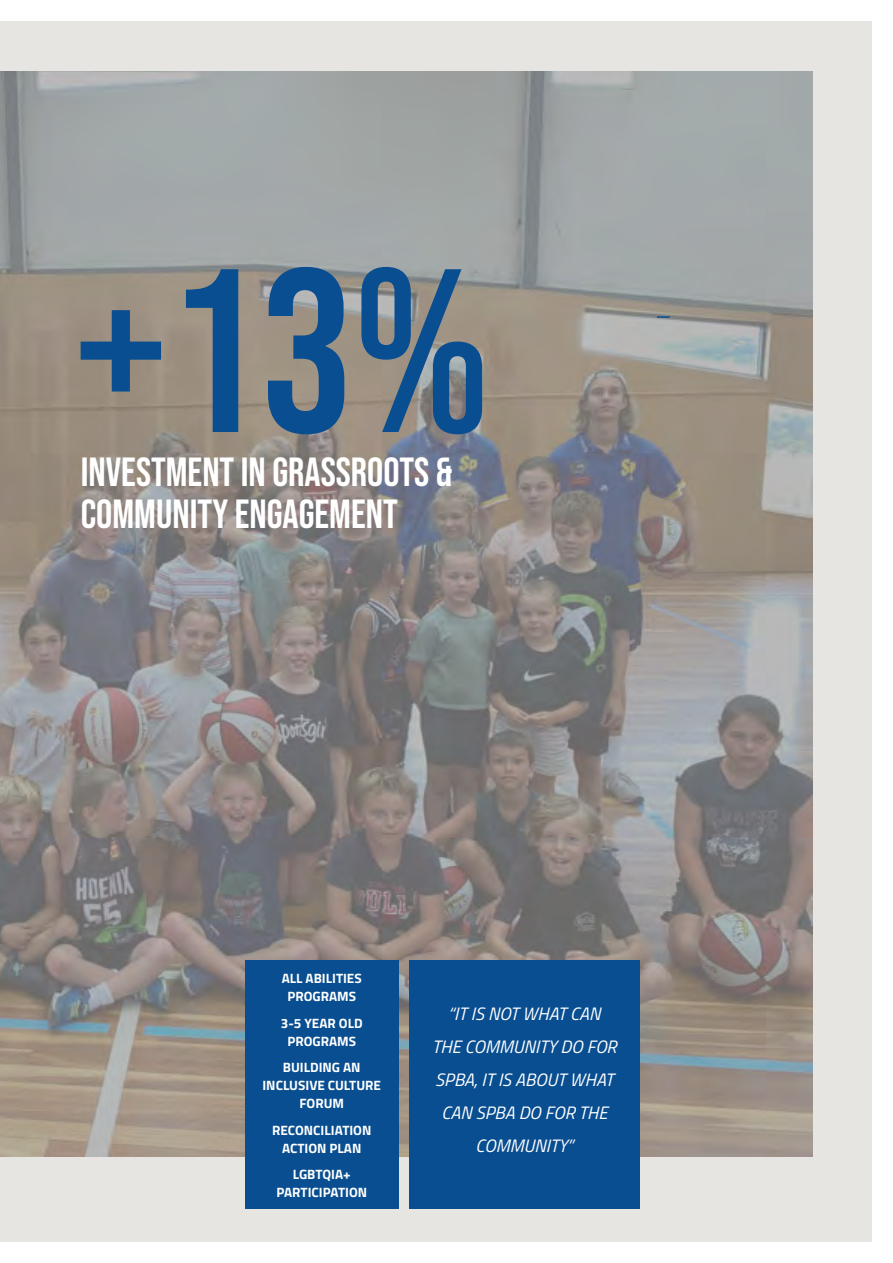
<style>
.page{position:relative;width:893px;height:1263px;background:#fff}
.page>*{position:absolute;margin:0;border:0;box-sizing:border-box;transform-origin:0 0}
.t1{font:232.5px "Bebas Neue";color:#084e91}
.t2{font:40.5px/42px "Bebas Neue";color:#fff}
.t3{font:italic 18px/33px "Titillium Web";color:#fff;text-align:center}
.t4{font:700 13.5px/18px "Titillium Web";color:#fff;text-align:center}
</style>
<div class="page">
<div style="left:0;top:21px;width:872px;height:1221px;background:#e6e5e2"></div>
<img style="left:0;top:71px;width:812px;height:1086px">
<div style="left:245px;top:960px;width:154px;height:249px;background:#084e91"></div>
<div style="left:409px;top:960px;width:230px;height:249px;background:#084e91"></div>
<svg style="left:657px;top:316px;width:13px;height:2px"></svg>
<h1 class="t1" style="left:74px;top:220px;width:417px">+13%</h1>
<h2 class="t2" style="left:81px;top:451px;width:373px">INVESTMENT IN GRASSROOTS &amp;<br>COMMUNITY ENGAGEMENT</h2>
<p class="t4" style="left:282px;top:968px;width:82px">ALL ABILITIES<br>PROGRAMS</p>
<p class="t4" style="left:281px;top:1013px;width:83px">3-5 YEAR OLD<br>PROGRAMS</p>
<p class="t4" style="left:262px;top:1057px;width:120px">BUILDING AN<br>INCLUSIVE CULTURE<br>FORUM</p>
<p class="t4" style="left:272px;top:1120px;width:101px">RECONCILIATION<br>ACTION PLAN</p>
<p class="t4" style="left:276px;top:1164px;width:92px">LGBTQIA+<br>PARTICIPATION</p>
<h3 class="t3" style="left:432px;top:996px;width:186px">“IT IS NOT WHAT CAN<br>THE COMMUNITY DO FOR<br>SPBA, IT IS ABOUT WHAT<br>CAN SPBA DO FOR THE<br>COMMUNITY”</h3>
</div>
